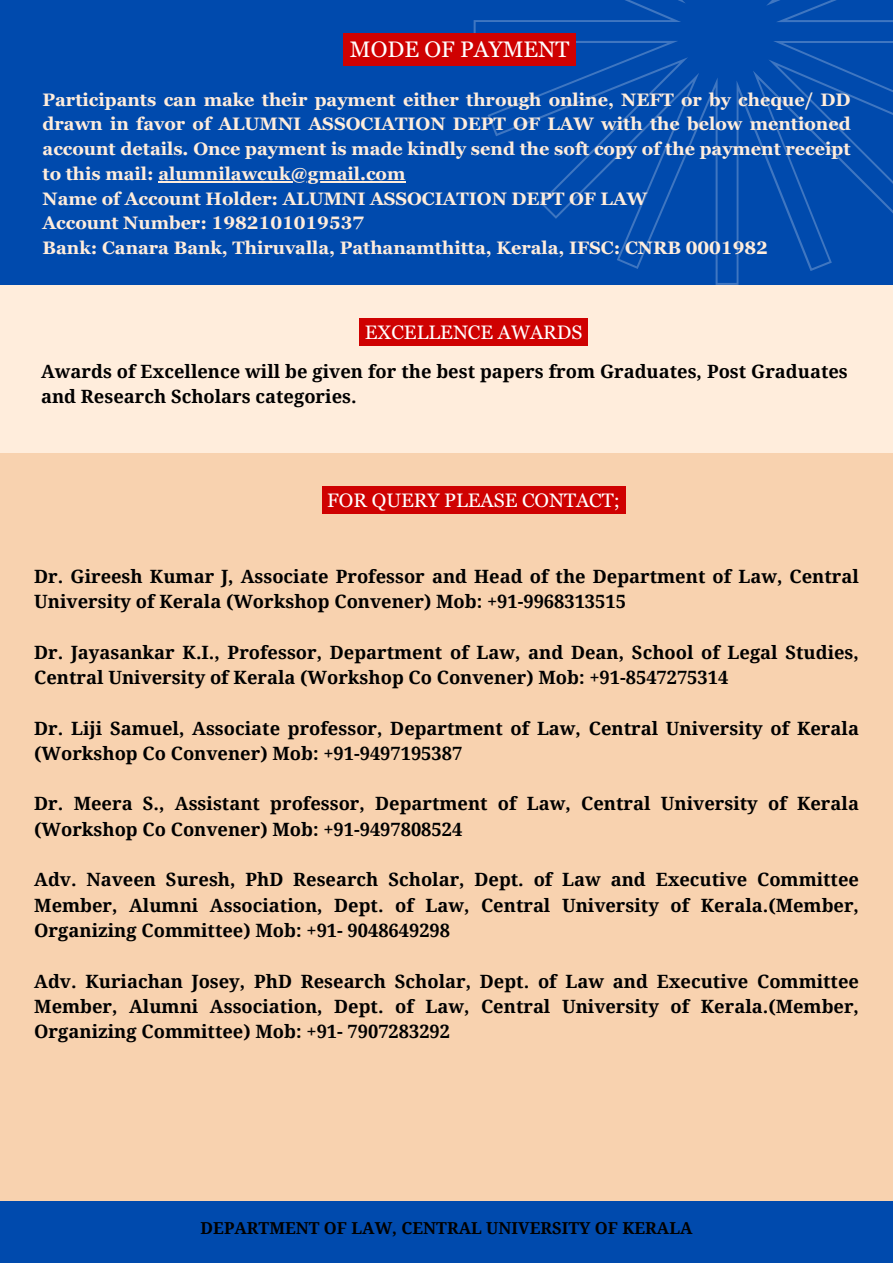
<style>
.page{position:relative;width:893px;height:1263px;background:#004aad}
.page>*{position:absolute;margin:0;border:0;box-sizing:border-box;transform-origin:0 0}
.t1{font:22.5px "Georgia Pro";color:#fff}
.t2{font:19.5px "Georgia Pro";color:#fff}
.t3{font:700 18.3px/25.3px "Droid Serif";color:#000}
.t4{font:700 18.08px/24.8px "Georgia Pro";color:#ffeddc;text-align:justify}
.t5{font:700 16.5px "Droid Serif";color:#000}
</style>
<div class="page">
<svg style="left:473px;top:0;width:420px;height:285px"></svg>
<hr style="left:158px;top:181px;width:247px;height:2px;background:#ffeddc">
<div style="left:343px;top:33px;width:233px;height:32px;background:#cf0101"></div>
<div style="left:0;top:285px;width:893px;height:204px;background:#ffeddc"></div>
<div style="left:359px;top:318px;width:229px;height:28px;background:#cf0101"></div>
<div style="left:0;top:453px;width:893px;height:748px;background:#f8d2af"></div>
<div style="left:322px;top:486px;width:303px;height:28px;background:#cf0101"></div>
<h3 class="t1" style="left:350px;top:36px;width:221px">MODE OF PAYMENT</h3>
<p class="t4" style="left:43px;top:87px;width:809px">Participants can make their payment either through online, NEFT or by cheque/ DD drawn in favor of ALUMNI ASSOCIATION DEPT OF LAW with the below mentioned account details. Once payment is made kindly send the soft copy of the payment receipt to this mail: alumnilawcuk@gmail.com</p>
<h1 class="t4" style="left:43px;top:186px;width:727px;text-align:left">Name of Account Holder: ALUMNI ASSOCIATION DEPT OF LAW<br>Account Number: 1982101019537<br>Bank: Canara Bank, Thiruvalla, Pathanamthitta, Kerala, IFSC: CNRB 0001982</h1>
<h2 class="t2" style="left:365px;top:321px;width:219px">EXCELLENCE AWARDS</h2>
<h3 class="t3" style="left:41px;top:359px;width:808px">Awards of Excellence will be given for the best papers from Graduates, Post Graduates and Research Scholars categories.</h3>
<h2 class="t2" style="left:327px;top:489px;width:294px">FOR QUERY PLEASE CONTACT;</h2>
<h3 class="t3" style="left:34px;top:564px;width:826px">Dr. Gireesh Kumar J, Associate Professor and Head of the Department of Law, Central<br>University of Kerala (Workshop Convener) Mob: +91-9968313515</h3>
<h3 class="t3" style="left:34px;top:639px;width:826px">Dr. Jayasankar K.I., Professor, Department of Law, and Dean, School of Legal Studies,<br>Central University of Kerala (Workshop Co Convener) Mob: +91-8547275314</h3>
<h3 class="t3" style="left:34px;top:715px;width:826px">Dr. Liji Samuel, Associate professor, Department of Law, Central University of Kerala (Workshop Co Convener) Mob: +91-9497195387</h3>
<h3 class="t3" style="left:34px;top:791px;width:826px">Dr. Meera S., Assistant professor, Department of Law, Central University of Kerala (Workshop Co Convener) Mob: +91-9497808524</h3>
<h3 class="t3" style="left:34px;top:867px;width:826px;text-align:justify">Adv. Naveen Suresh, PhD Research Scholar, Dept. of Law and Executive Committee Member, Alumni Association, Dept. of Law, Central University of Kerala.(Member, Organizing Committee) Mob: +91- 9048649298</h3>
<h3 class="t3" style="left:34px;top:969px;width:826px;text-align:justify">Adv. Kuriachan Josey, PhD Research Scholar, Dept. of Law and Executive Committee Member, Alumni Association, Dept. of Law, Central University of Kerala.(Member, Organizing Committee) Mob: +91- 7907283292</h3>
<p class="t5" style="left:201px;top:1219px;width:493px">DEPARTMENT OF LAW, CENTRAL UNIVERSITY OF KERALA</p>
</div>
